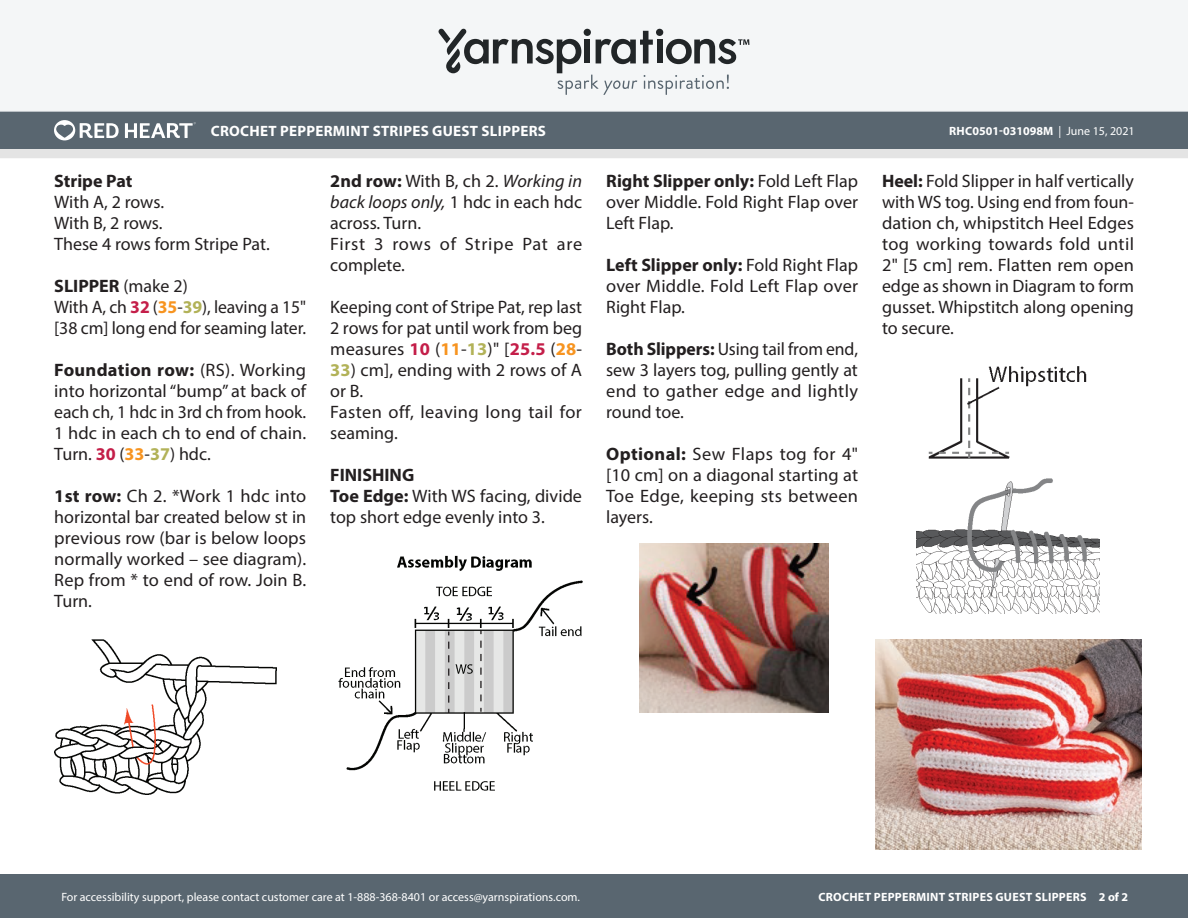
<style>
.page{position:relative;width:1188px;height:918px;background:#fff}
.page>*{position:absolute;margin:0;border:0;box-sizing:border-box;transform-origin:0 0}
.Body_-__Color_coded{font:18px/21px "Myriad Pro";color:#231f20;text-align:justify}
.Body_-__Auto_Style_w{font:18px/21px "Myriad Pro";color:#231f20;text-align:justify}
.Body_-__Color_coded-2{font:18px/21px "Myriad Pro";letter-spacing:.02em;color:#231f20}
.Body_-__Color_coded-3{font:18px/21px "Myriad Pro";letter-spacing:.03em;color:#231f20}
.Body_-__Auto_Style_w-2{font:700 18px "Myriad Pro";color:#231f20}
.Body_-__Color_coded-4{font:700 18px "Myriad Pro";color:#231f20}
.t1{font:700 15px "Myriad Pro";letter-spacing:.02em;color:#fff}
.t2{font:12px "Myriad Pro";color:#fff}
.t3{font:700 12px "Myriad Pro";letter-spacing:.02em;color:#fff}
.t4{font:700 12px "Myriad Pro";color:#fff}
.s1{font-weight:400}
.s2{font-weight:700;color:#c41e49}
.s3{font-weight:700;color:#f79420}
.s4{font-weight:700;color:#b2b258}
.s5{font-weight:700}
.s6{font-style:italic}
</style>
<div class="page">
<div style="left:0;top:875px;width:1188px;height:43px;background:#596670"></div>
<div style="left:0;top:149px;width:1188px;height:9px;background:#e4e4e4"></div>
<div style="left:0;top:111px;width:1188px;height:38px;background:#596670"></div>
<div style="left:0;top:0;width:1188px;height:112px;background:#f4f6f7"></div>
<svg style="left:438px;top:29px;width:311px;height:66px"></svg>
<svg style="left:54px;top:120px;width:65px;height:20px"></svg>
<svg style="left:125px;top:122px;width:71px;height:16px"></svg>
<img style="left:54px;top:640px;width:222px;height:155px">
<img style="left:338px;top:555px;width:245px;height:236px">
<img style="left:639px;top:544px;width:190px;height:168px">
<img style="left:928px;top:366px;width:159px;height:93px">
<img style="left:917px;top:478px;width:182px;height:136px">
<img style="left:876px;top:639px;width:265px;height:210px">
<p class="t1" style="left:211px;top:121px;width:337px">CROCHET PEPPERMINT STRIPES GUEST SLIPPERS</p>
<p class="t4" style="left:949px;top:123px;width:187px">RHC0501-031098M <span class="s1">| June 15, 2021</span></p>
<p class="Body_-__Auto_Style_w-2" style="left:54px;top:169px;width:80px">Stripe Pat</p>
<p class="Body_-__Auto_Style_w" style="left:54px;top:191px;width:111px">With A, 2 rows.</p>
<p class="Body_-__Auto_Style_w" style="left:54px;top:212px;width:110px">With B, 2 rows.</p>
<p class="Body_-__Auto_Style_w" style="left:54px;top:233px;width:217px">These 4 rows form Stripe Pat.</p>
<p class="Body_-__Auto_Style_w-2" style="left:54px;top:274px;width:135px">SLIPPER <span class="s1">(make 2)</span></p>
<p class="Body_-__Color_coded" style="left:54px;top:296px;width:253px">With A, ch <span class="s2">32</span> (<span class="s3">35</span>-<span class="s4">39</span>), leaving a 15" [38 cm] long end for seaming later.</p>
<p class="Body_-__Color_coded" style="left:54px;top:359px;width:253px"><span class="s5">Foundation row:</span> (RS). Working into horizontal “bump” at back of each ch, 1 hdc in 3rd ch from hook.<br>1 hdc in each ch to end of chain.<br>Turn. <span class="s2">30</span> (<span class="s3">33</span>-<span class="s4">37</span>) hdc.</p>
<p class="Body_-__Auto_Style_w" style="left:54px;top:485px;width:254px"><span class="s5">1st row:</span> Ch 2. *Work 1 hdc into horizontal bar created below st in previous row (bar is below loops normally worked – see diagram).<br>Rep from * to end of row. Join B.<br>Turn.</p>
<p class="Body_-__Auto_Style_w" style="left:330px;top:170px;width:253px"><span class="s5">2nd row:</span> With B, ch 2. <span class="s6">Working in back loops only,</span> 1 hdc in each hdc across. Turn.</p>
<p class="Body_-__Color_coded-3" style="left:330px;top:233px;width:253px">First 3 rows of Stripe Pat are complete.</p>
<p class="Body_-__Color_coded" style="left:330px;top:296px;width:253px">Keeping cont of Stripe Pat, rep last 2 rows for pat until work from beg measures <span class="s2">10</span> (<span class="s3">11</span>-<span class="s4">13</span>)" [<span class="s2">25.5</span> (<span class="s3">28</span>-</p>
<p class="Body_-__Color_coded" style="left:330px;top:359px;width:253px"><span class="s4">33</span>) cm], ending with 2 rows of A or B.</p>
<p class="Body_-__Color_coded-2" style="left:330px;top:401px;width:253px">Fasten off, leaving long tail for seaming.</p>
<p class="Body_-__Color_coded-4" style="left:330px;top:463px;width:86px">FINISHING</p>
<p class="Body_-__Color_coded" style="left:330px;top:485px;width:253px"><span class="s5">Toe Edge:</span> With WS facing, divide top short edge evenly into 3.</p>
<p class="Body_-__Color_coded" style="left:606px;top:170px;width:254px"><span class="s5">Right Slipper only:</span> Fold Left Flap over Middle. Fold Right Flap over Left Flap.</p>
<p class="Body_-__Color_coded" style="left:606px;top:254px;width:254px"><span class="s5">Left Slipper only:</span> Fold Right Flap over Middle. Fold Left Flap over Right Flap.</p>
<p class="Body_-__Color_coded" style="left:606px;top:338px;width:253px"><span class="s5">Both Slippers:</span> Using tail from end, sew 3 layers tog, pulling gently at end to gather edge and lightly round toe.</p>
<p class="Body_-__Color_coded" style="left:606px;top:443px;width:253px"><span class="s5">Optional:</span> Sew Flaps tog for 4" [10 cm] on a diagonal starting at Toe Edge, keeping sts between layers.</p>
<p class="Body_-__Color_coded" style="left:882px;top:170px;width:254px"><span class="s5">Heel:</span> Fold Slipper in half vertically with WS tog. Using end from foun&shy;dation ch, whipstitch Heel Edges tog working towards fold until 2" [5 cm] rem. Flatten rem open edge as shown in Diagram to form gusset. Whipstitch along opening to secure.</p>
<p class="t2" style="left:61px;top:889px;width:520px">For accessibility support, please contact customer care at 1-888-368-8401 or access@yarnspirations.com.</p>
<p class="t3" style="left:819px;top:889px;width:311px">CROCHET PEPPERMINT STRIPES GUEST SLIPPERS 2 of 2</p>
</div>
